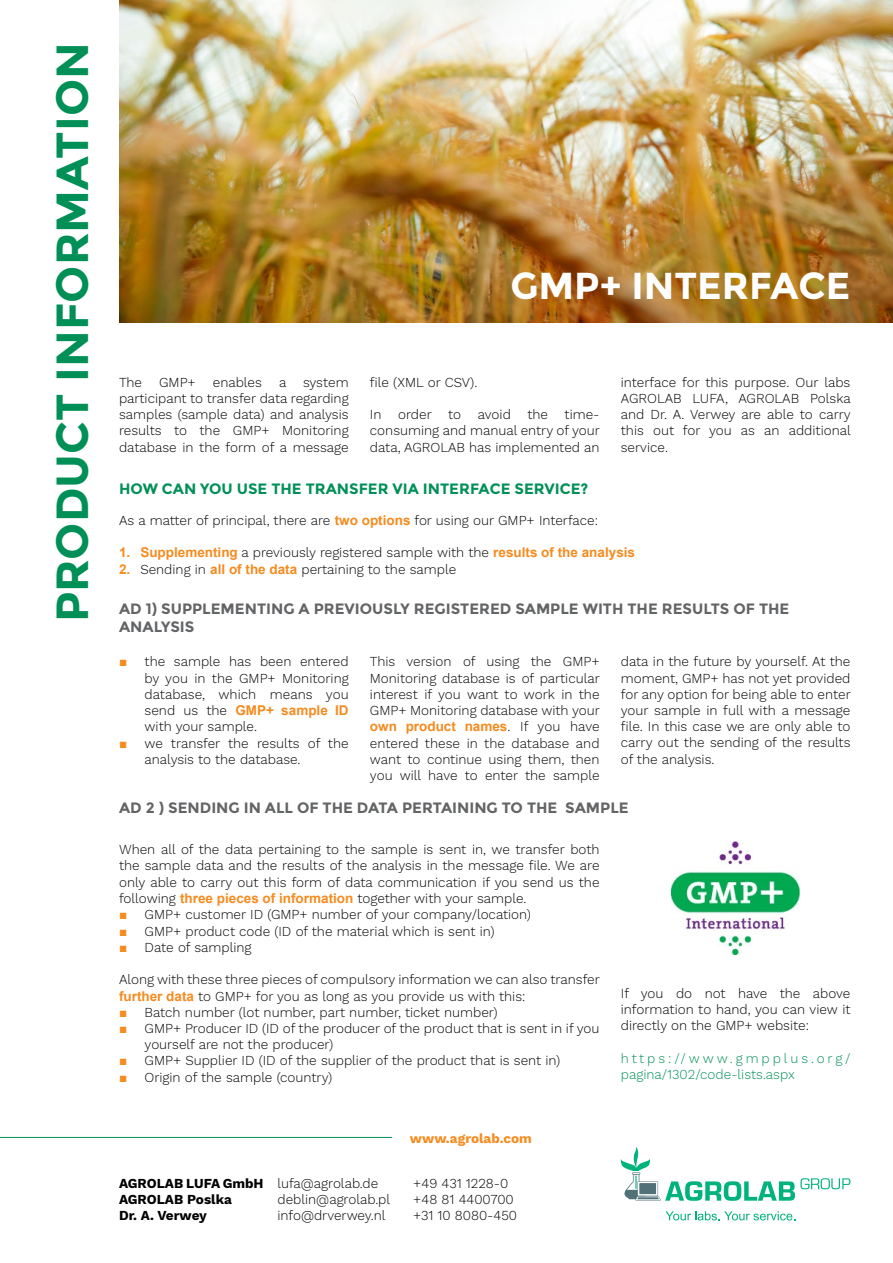
<style>
.page{position:relative;width:893px;height:1263px;background:#fff}
.page>*{position:absolute;margin:0;border:0;box-sizing:border-box;transform-origin:0 0}
.t1{font:700 45px "Montserrat";color:#009057}
.t2{font:700 37.5px "Montserrat";color:#fff}
.t3{font:700 15px "Montserrat";color:#636466}
.t4{font:700 15px "Montserrat";color:#009057}
.t5{font:300 13.5px/16.2px "Work Sans";color:#000;text-align:justify}
.t6{font:700 13.5px "Arial";color:#f68b1f}
.t7{font:300 13.5px/16.2px "Work Sans";color:#009057}
.t8{font:700 13.5px/16.2px "Work Sans";color:#000}
.t9{font:700 13.5px "Work Sans";color:#f68b1f}
.s1{font-family:"Arial";font-weight:700;color:#f68b1f}
.s2{font-family:"Work Sans";font-weight:300;color:#000}
.s3{font-family:"Arial";font-weight:400;color:#f68b1f}
</style>
<div class="page">
<svg style="left:621px;top:1147px;width:229px;height:54px"></svg>
<svg style="left:665px;top:1211px;width:130px;height:9px"></svg>
<img style="left:119px;top:0;width:774px;height:322px">
<img style="left:672px;top:842px;width:128px;height:112px">
<hr style="left:0;top:1137px;width:392px;height:1px;background:#009057">
<h1 class="t1" style="left:46px;top:622px;width:581px;rotate:-90deg">PRODUCT INFORMATION</h1>
<h2 class="t2" style="left:510px;top:263px;width:238px">GMP+ INTERFAC</h2>
<h2 class="t2" style="left:826px;top:263px;width:26px">E</h2>
<p class="t5" style="left:119px;top:375px;width:231px;text-indent:160px">a system participant to transfer data regarding samples (sample data) and analysis results to the GMP+ Monitoring database in the form of a message</p>
<p class="t5" style="left:370px;top:375px;width:109px">file (XML or CSV).</p>
<p class="t5" style="left:119px;top:375px;width:25px">The</p>
<p class="t5" style="left:159px;top:375px;width:38px">GMP+</p>
<p class="t5" style="left:213px;top:375px;width:51px">enables</p>
<p class="t5" style="left:370px;top:407px;width:231px">In order to avoid the time&shy;consuming and manual entry of your data, AGROLAB has implemented an</p>
<p class="t4" style="left:119px;top:479px;width:55px">HOW CAN</p>
<p class="t4" style="left:200px;top:479px;width:117px">YOU USE TH E TRAN</p>
<p class="t4" style="left:349px;top:479px;width:121px">SFER VIA INTERFAC</p>
<p class="t4" style="left:501px;top:479px;width:89px">E SERVICE?</p>
<p class="t5" style="left:621px;top:375px;width:232px">interface for this purpose. Our labs AGROLAB LUFA, AGROLAB Polska and Dr. A. Verwey are able to carry this out for you as an additional service.</p>
<p class="t5" style="left:119px;top:512px;width:480px">As a matter of principal, there are <span class="s1">two options</span> for using our GMP+ Interface:</p>
<p class="t6" style="left:119px;top:544px;width:517px">1. Supplementing <span class="s2">a previously registered sample with the</span> results of the analysis</p>
<p class="t5" style="left:119px;top:562px;width:339px"><span class="s1">2.</span> Sending in <span class="s1">all of the data</span> pertaining to the sample</p>
<p class="t3" style="left:119px;top:600px;width:54px">AD 1) SUPP</p>
<p class="t3" style="left:202px;top:600px;width:53px">LEM ENTING</p>
<p class="t3" style="left:299px;top:600px;width:67px">A PREVIOU</p>
<p class="t3" style="left:383px;top:600px;width:155px">SLY REGISTERED SAMP</p>
<p class="t3" style="left:560px;top:600px;width:47px">LE WITH</p>
<p class="t3" style="left:627px;top:600px;width:163px">TH E RESULTS OF TH E</p>
<p class="t3" style="left:119px;top:618px;width:13px">ANA</p>
<p class="t3" style="left:154px;top:618px;width:42px">LYSI S</p>
<p class="t5" style="left:145px;top:654px;width:206px;text-indent:-26px"><span class="s3">■</span> the sample has been entered by you in the GMP+ Monitoring database, which means you</p>
<p class="t6" style="left:145px;top:701px;width:206px"><span class="s2">send us the</span> GMP+ sample ID</p>
<p class="t5" style="left:145px;top:719px;width:114px">with your sample.</p>
<p class="t5" style="left:145px;top:735px;width:206px;text-indent:-26px"><span class="s3">■</span> we transfer the results of the analysis to the database.</p>
<p class="t5" style="left:370px;top:654px;width:231px">This version of using the GMP+ Monitoring database is of particular interest if you want to work in the GMP+ Monitoring database with your</p>
<p class="t6" style="left:370px;top:718px;width:231px">own product names<span class="s2">. If you have</span></p>
<p class="t5" style="left:370px;top:735px;width:231px">entered these in the database and want to continue using them, then you will have to enter the sample</p>
<p class="t5" style="left:621px;top:654px;width:231px">data in the future by yourself. At the moment, GMP+ has not yet provided for any option for being able to enter your sample in full with a message file. In this case we are only able to carry out the sending of the results of the analysis.</p>
<p class="t3" style="left:119px;top:798px;width:80px">AD 2 ) SENDING</p>
<p class="t3" style="left:244px;top:798px;width:125px">IN ALL OF THE DATA</p>
<p class="t3" style="left:402px;top:798px;width:31px">PERTAINING</p>
<p class="t3" style="left:502px;top:798px;width:86px">TO THE SAMP</p>
<p class="t3" style="left:610px;top:798px;width:20px">LE</p>
<p class="t5" style="left:119px;top:842px;width:482px">When all of the data pertaining to the sample is sent in, we transfer both the sample data and the results of the analysis in the message file. We are only able to carry out this form of data communication if you send us the following <span class="s1">three pieces of information</span> together with your sample.</p>
<p class="t5" style="left:119px;top:907px;width:413px"><span class="s3">■</span> GMP+ customer ID (GMP+ number of your company/location)</p>
<p class="t5" style="left:119px;top:923px;width:377px"><span class="s3">■</span> GMP+ product code (ID of the material which is sent in)</p>
<p class="t5" style="left:119px;top:939px;width:134px"><span class="s3">■</span> Date of sampling</p>
<p class="t5" style="left:119px;top:972px;width:482px">Along with these three pieces of compulsory information we can also transfer <span class="s1">further data</span> to GMP+ for you as long as you provide us with this:</p>
<p class="t5" style="left:119px;top:1005px;width:380px"><span class="s3">■</span> Batch number (lot number, part number, ticket number)</p>
<p class="t5" style="left:145px;top:1021px;width:456px;text-indent:-26px"><span class="s3">■</span> GMP+ Producer ID (ID of the producer of the product that is sent in if you yourself are not the producer)</p>
<p class="t5" style="left:119px;top:1053px;width:443px"><span class="s3">■</span> GMP+ Supplier ID (ID of the supplier of the product that is sent in)</p>
<p class="t5" style="left:119px;top:1069px;width:215px"><span class="s3">■</span> Origin of the sample (country)</p>
<p class="t5" style="left:621px;top:986px;width:231px">If you do not have the above information to hand, you can view it directly on the GMP+ website:</p>
<p class="t7" style="left:621px;top:1051px;width:231px">https://www.gmpplus.org/ pagina/1302/code-lists.aspx</p>
<p class="t9" style="left:410px;top:1131px;width:124px">www.agrolab.com</p>
<p class="t5" style="left:277px;top:1176px;width:114px;text-align:left">lufa@agrolab.de deblin@agrolab.pl info@drverwey.nl</p>
<p class="t8" style="left:119px;top:1176px;width:146px">AGROLAB LUFA GmbH<br>AGROLAB Poslka<br>Dr. A. Verwey</p>
<p class="t5" style="left:413px;top:1176px;width:105px;text-align:left">+49 431 1228-0 +48 81 4400700 +31 10 8080-450</p>
</div>
